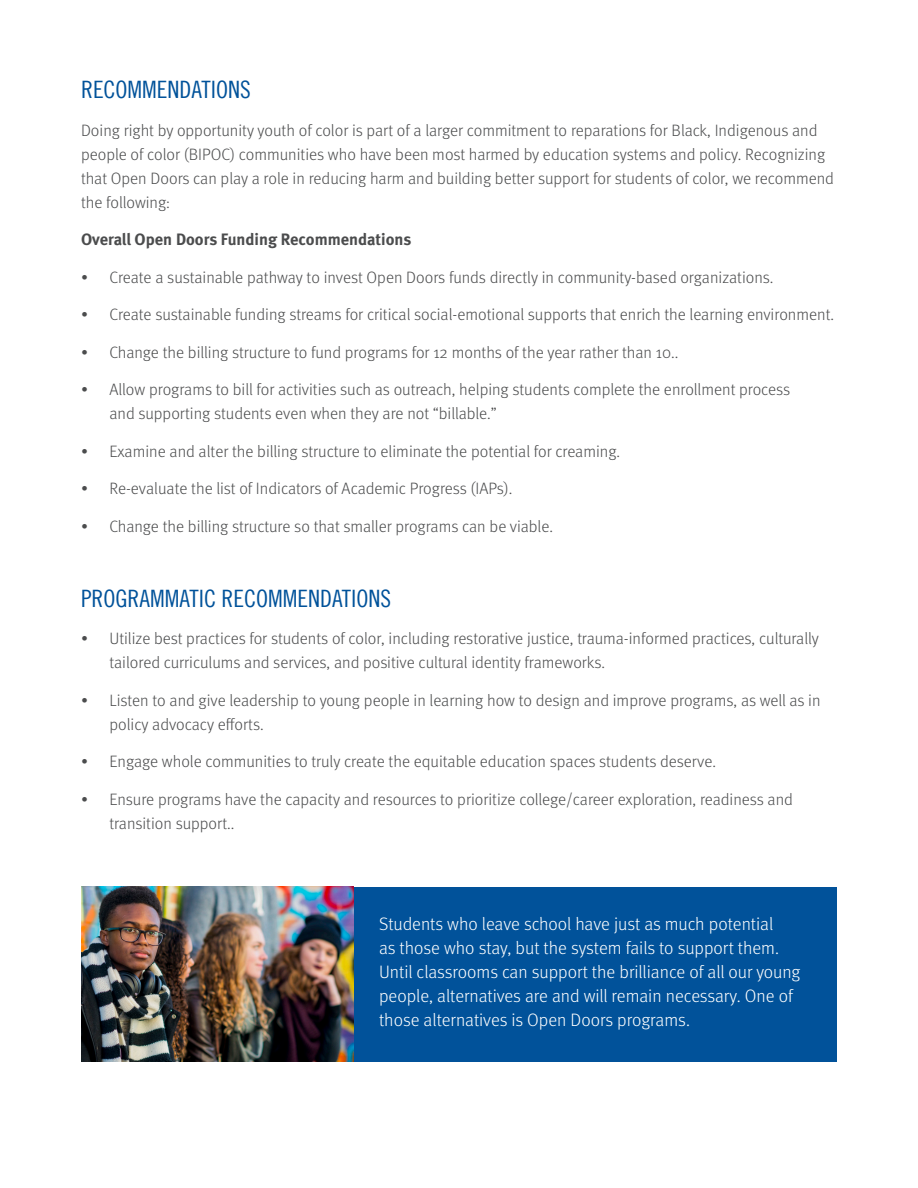
<style>
.page{position:relative;width:918px;height:1188px;background:#fff}
.page>*{position:absolute;margin:0;border:0;box-sizing:border-box;transform-origin:0 0}
.t1{font:24px "Trade Gothic LT Cond Eighteen";color:#01529a}
.t2{font:300 18px/24px "Meta OT";color:#fff}
.t3{font:300 16.5px/24px "Meta OT";color:#4b4c4d}
.t4{font:16.5px "Meta Bold LF";color:#4b4c4d}
</style>
<div class="page">
<div style="left:81px;top:887px;width:756px;height:175px;background:#01529a"></div>
<img style="left:81px;top:887px;width:273px;height:175px">
<p class="t1" style="left:81px;top:76px;width:171px">RECOMMENDATIONS</p>
<p class="t3" style="left:81px;top:118px;width:755px">Doing right by opportunity youth of color is part of a larger commitment to reparations for Black, Indigenous and people of color (BIPOC) communities who have been most harmed by education systems and policy. Recognizing that Open Doors can play a role in reducing harm and building better support for students of color, we recommend the following:</p>
<p class="t4" style="left:81px;top:230px;width:332px">Overall Open Doors Funding Recommendations</p>
<p class="t3" style="left:81px;top:265px;width:694px">• Create a sustainable pathway to invest Open Doors funds directly in community-based organizations.</p>
<p class="t3" style="left:81px;top:303px;width:755px">• Create sustainable funding streams for critical social-emotional supports that enrich the learning environment.</p>
<p class="t3" style="left:81px;top:340px;width:599px">• Change the billing structure to fund programs for 12 months of the year rather than 10..</p>
<p class="t3" style="left:109px;top:378px;width:682px;text-indent:-28px">• Allow programs to bill for activities such as outreach, helping students complete the enrollment process and supporting students even when they are not “billable.”</p>
<p class="t3" style="left:81px;top:439px;width:541px">• Examine and alter the billing structure to eliminate the potential for creaming.</p>
<p class="t3" style="left:81px;top:477px;width:433px">• Re-evaluate the list of Indicators of Academic Progress (IAPs).</p>
<p class="t3" style="left:81px;top:514px;width:474px">• Change the billing structure so that smaller programs can be viable.</p>
<p class="t1" style="left:81px;top:584px;width:312px">PROGRAMMATIC RECOMMENDATIONS</p>
<p class="t3" style="left:109px;top:627px;width:711px;text-indent:-28px">• Utilize best practices for students of color, including restorative justice, trauma-informed practices, culturally tailored curriculums and services, and positive cultural identity frameworks.</p>
<p class="t3" style="left:109px;top:688px;width:713px;text-indent:-28px">• Listen to and give leadership to young people in learning how to design and improve programs, as well as in policy advocacy efforts.</p>
<p class="t3" style="left:81px;top:750px;width:637px">• Engage whole communities to truly create the equitable education spaces students deserve.</p>
<p class="t3" style="left:109px;top:787px;width:685px;text-indent:-28px">• Ensure programs have the capacity and resources to prioritize college/career exploration, readiness and transition support..</p>
<p class="t2" style="left:379px;top:912px;width:423px">Students who leave school have just as much potential<br>as those who stay, but the system fails to support them.<br>Until classrooms can support the brilliance of all our young people, alternatives are and will remain necessary. One of those alternatives is Open Doors programs.</p>
</div>
